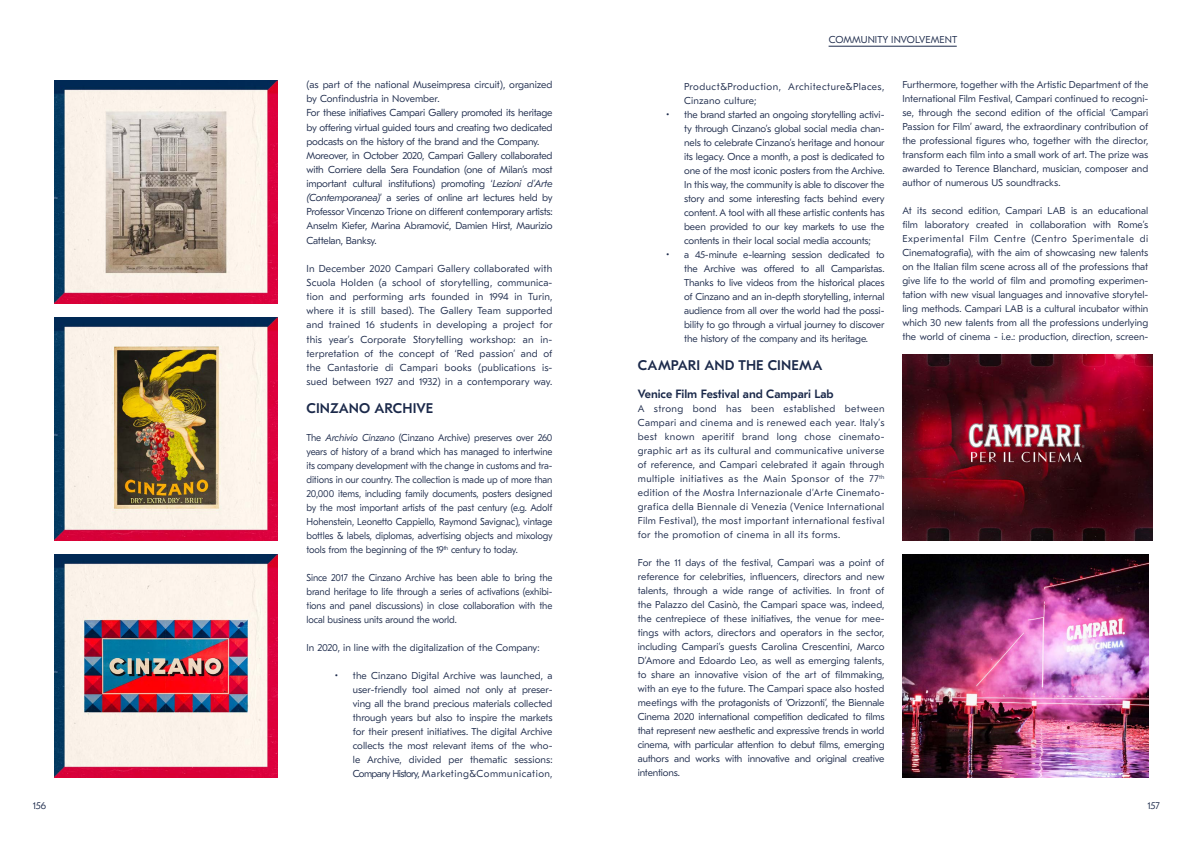
<style>
.page{position:relative;width:1191px;height:842px;background:#fff}
.page>*{position:absolute;margin:0;border:0;box-sizing:border-box;transform-origin:0 0}
.t1{font:500 14px "GT Eesti Text";letter-spacing:.005em;color:#1b294a}
.t2{font:500 12px "GT Eesti Text";letter-spacing:-.005em;color:#1b294a}
.t3{font:300 10.1px/14.1px "GT Eesti Text";letter-spacing:-.02em;color:#1b294a}
.t4{font:300 10px/14px "GT Eesti Text";letter-spacing:-.01em;color:#1b294a;text-align:justify}
.t5{font:300 10px/14px "GT Eesti Text";letter-spacing:-.01em;color:#1b294a;text-align:justify;scale:.95 1}
.t6{font:300 10px/14px "GT Eesti Text";letter-spacing:.035em;color:#1b294a}
.t7{font:300 10px "GT Eesti Text";letter-spacing:.01em;color:#1b294a}
.s1{font-style:italic}
</style>
<div class="page">
<img style="left:54px;top:81px;width:223px;height:222px">
<img style="left:54px;top:318px;width:223px;height:223px">
<img style="left:54px;top:555px;width:223px;height:223px">
<img style="left:902px;top:355px;width:250px;height:186px">
<img style="left:902px;top:555px;width:246px;height:223px">
<hr style="left:828px;top:46px;width:128px;height:1px;background:#1b294a">
<p class="t3" style="left:306px;top:78px;width:248px">(as part of the national Museimpresa circuit), organized by Confindustria in November.<br>For these initiatives Campari Gallery promoted its heritage by offering virtual guided tours and creating two dedicated podcasts on the history of the brand and the Company.<br>Moreover, in October 2020, Campari Gallery collaborated with Corriere della Sera Foundation (one of Milan’s most important cultural institutions) promoting ‘<span class="s1">Lezioni d’Arte (Contemporanea)</span>’ a series of online art lectures held by Professor Vincenzo Trione on different contemporary artists:<br>Anselm Kiefer, Marina Abramović, Damien Hirst, Maurizio Cattelan, Banksy.</p>
<p class="t3" style="left:306px;top:262px;width:247px;text-align:justify">In December 2020 Campari Gallery collaborated with Scuola Holden (a school of storytelling, communica&shy;tion and performing arts founded in 1994 in Turin, where it is still based). The Gallery Team supported and trained 16 students in developing a project for this year’s Corporate Storytelling workshop: an in&shy;terpretation of the concept of ‘Red passion’ and of the Cantastorie di Campari books (publications is&shy;sued between 1927 and 1932) in a contemporary way.</p>
<h1 class="t1" style="left:306px;top:400px;width:128px">CINZANO ARCHIVE</h1>
<p class="t5" style="left:306px;top:431px;width:261px">The <span class="s1">Archivio Cinzano</span> (Cinzano Archive) preserves over 260 years of history of a brand which has managed to intertwine its company development with the change in customs and tra&shy;ditions in our country. The collection is made up of more than 20,000 items, including family documents, posters designed by the most important artists of the past century (e.g. Adolf Hohenstein, Leonetto Cappiello, Raymond Savignac), vintage bottles &amp; labels, diplomas, advertising objects and mixology tools from the beginning of the 19<sup>th</sup> century to today.</p>
<p class="t5" style="left:306px;top:571px;width:260px">Since 2017 the Cinzano Archive has been able to bring the brand heritage to life through a series of activations (exhibi&shy;tions and panel discussions) in close collaboration with the local business units around the world.</p>
<p class="t4" style="left:306px;top:641px;width:234px">In 2020, in line with the digitalization of the Company:</p>
<p class="t4" style="left:353px;top:669px;width:201px;text-indent:-18px">• the Cinzano Digital Archive was launched, a user-friendly tool aimed not only at preser&shy;ving all the brand precious materials collected through years but also to inspire the markets for their present initiatives. The digital Archive collects the most relevant items of the who&shy;le Archive, divided per thematic sessions:<br>Company History, Marketing&amp;Communication,</p>
<p class="t7" style="left:828px;top:34px;width:130px">COMMUNITY INVOLVEMENT</p>
<p class="t6" style="left:684px;top:80px;width:202px">Product&amp;Production, Architecture&amp;Places,<br>Cinzano culture;</p>
<p class="t4" style="left:684px;top:108px;width:202px;text-indent:-18px">• the brand started an ongoing storytelling activi&shy;ty through Cinzano’s global social media chan&shy;nels to celebrate Cinzano’s heritage and honour its legacy. Once a month, a post is dedicated to one of the most iconic posters from the Archive.<br>In this way, the community is able to discover the story and some interesting facts behind every content. A tool with all these artistic contents has been provided to our key markets to use the contents in their local social media accounts;</p>
<p class="t4" style="left:684px;top:248px;width:202px;text-indent:-18px">• a 45-minute e-learning session dedicated to the Archive was offered to all Camparistas.<br>Thanks to live videos from the historical places of Cinzano and an in-depth storytelling, internal audience from all over the world had the possi&shy;bility to go through a virtual journey to discover the history of the company and its heritage.</p>
<h1 class="t1" style="left:638px;top:358px;width:186px">CAMPARI AND THE CINEMA</h1>
<p class="t2" style="left:638px;top:387px;width:197px">Venice Film Festival and Campari Lab</p>
<p class="t4" style="left:638px;top:402px;width:248px">A strong bond has been established between Campari and cinema and is renewed each year. Italy’s best known aperitif brand long chose cinemato&shy;graphic art as its cultural and communicative universe of reference, and Campari celebrated it again through multiple initiatives as the Main Sponsor of the 77<sup>th </sup>edition of the Mostra Internazionale d’Arte Cinemato&shy;grafica della Biennale di Venezia (Venice International Film Festival), the most important international festival for the promotion of cinema in all its forms.</p>
<p class="t4" style="left:638px;top:556px;width:248px">For the 11 days of the festival, Campari was a point of reference for celebrities, influencers, directors and new talents, through a wide range of activities. In front of the Palazzo del Casinò, the Campari space was, indeed, the centrepiece of these initiatives, the venue for mee&shy;tings with actors, directors and operators in the sector, including Campari’s guests Carolina Crescentini, Marco D’Amore and Edoardo Leo, as well as emerging talents, to share an innovative vision of the art of filmmaking, with an eye to the future. The Campari space also hosted meetings with the protagonists of ‘Orizzonti’, the Biennale Cinema 2020 international competition dedicated to films that represent new aesthetic and expressive trends in world cinema, with particular attention to debut films, emerging authors and works with innovative and original creative intentions.</p>
<p class="t4" style="left:902px;top:78px;width:247px">Furthermore, together with the Artistic Department of the International Film Festival, Campari continued to recogni&shy;se, through the second edition of the official ‘Campari Passion for Film’ award, the extraordinary contribution of the professional figures who, together with the director, transform each film into a small work of art. The prize was awarded to Terence Blanchard, musician, composer and author of numerous US soundtracks.</p>
<p class="t4" style="left:902px;top:204px;width:247px">At its second edition, Campari LAB is an educational film laboratory created in collaboration with Rome’s Experimental Film Centre (Centro Sperimentale di Cinematografia), with the aim of showcasing new talents on the Italian film scene across all of the professions that give life to the world of film and promoting experimen&shy;tation with new visual languages and innovative storytel&shy;ling methods. Campari LAB is a cultural incubator within which 30 new talents from all the professions underlying the world of cinema - i.e.: production, direction, screen-</p>
<p class="t4" style="left:33px;top:798px;width:15px">156</p>
<p class="t4" style="left:1147px;top:798px;width:14px">157</p>
</div>
